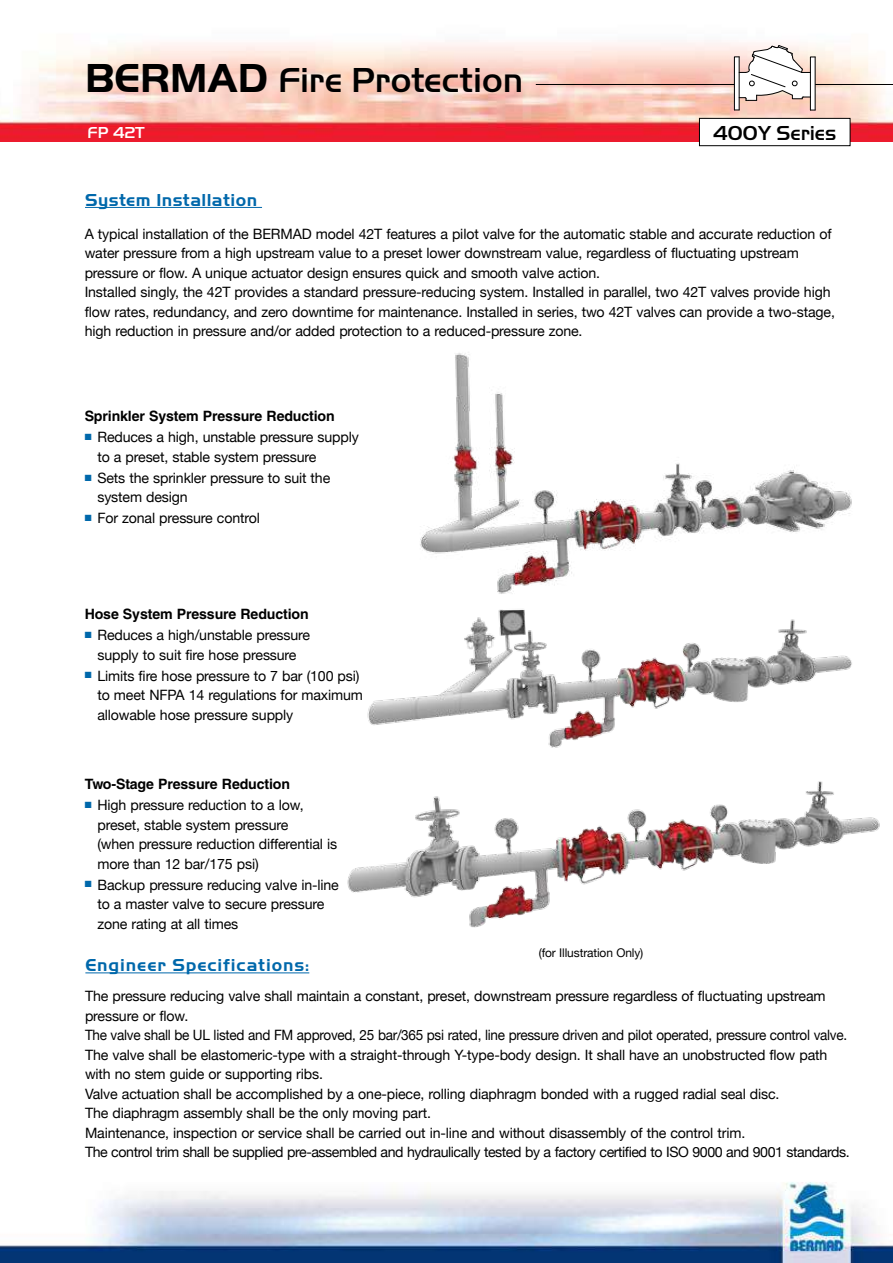
<style>
.page{position:relative;width:893px;height:1263px;background:#fff}
.page>*{position:absolute;margin:0;border:0;box-sizing:border-box;transform-origin:0 0}
.t1{font:500 36px "Handel Got D";color:#000}
.t2{font:500 21px "Handel Got D";color:#000}
.t3{font:700 18px "Handel Got D";letter-spacing:.05em;color:#0068ab}
.t4{font:700 18px "Handel Got D";letter-spacing:.025em;color:#0068ab}
.t5{font:500 16.5px "Handel Got D";color:#fff}
.t6{font:14.25px/19.5px "Helvetica Neue";letter-spacing:-.01em;color:#000}
.t7{font:700 14.25px "Helvetica";letter-spacing:-.01em;color:#000}
.t8{font:12px "Helvetica Neue";letter-spacing:-.01em;color:#000}
.s1{font-weight:700;font-size:42px}
</style>
<div class="page">
<img style="left:13px;top:42px;width:880px;height:100px">
<img style="left:0;top:110px;width:13px;height:32px">
<hr style="left:536px;top:84px;width:357px;height:1px;background:#000">
<img style="left:0;top:1182px;width:893px;height:81px">
<div style="left:699px;top:118px;width:151px;height:28px;background:#fff"></div>
<div style="left:699px;top:118px;width:151px;height:28px;border:1px solid #000"></div>
<svg style="left:734px;top:45px;width:82px;height:66px"></svg>
<img style="left:367px;top:609px;width:485px;height:139px">
<img style="left:420px;top:353px;width:432px;height:241px">
<img style="left:347px;top:781px;width:533px;height:147px">
<hr style="left:85px;top:207px;width:177px;height:1px;background:#0068ab">
<hr style="left:85px;top:972px;width:224px;height:1px;background:#0068ab">
<h1 class="t1" style="left:85px;top:60px;width:440px"><span class="s1">BERMAD</span> Fire Protection</h1>
<p class="t5" style="left:88px;top:123px;width:59px">FP 42T</p>
<h2 class="t2" style="left:713px;top:122px;width:125px">400Y Series</h2>
<p class="t4" style="left:85px;top:190px;width:174px">System Installation</p>
<p class="t6" style="left:85px;top:225px;width:752px">A typical installation of the BERMAD model 42T features a pilot valve for the automatic stable and accurate reduction of water pressure from a high upstream value to a preset lower downstream value, regardless of fluctuating upstream pressure or flow. A unique actuator design ensures quick and smooth valve action.<br>Installed singly, the 42T provides a standard pressure-reducing system. Installed in parallel, two 42T valves provide high flow rates, redundancy, and zero downtime for maintenance. Installed in series, two 42T valves can provide a two-stage, high reduction in pressure and/or added protection to a reduced-pressure zone.</p>
<p class="t7" style="left:85px;top:408px;width:252px">Sprinkler System Pressure Reduction</p>
<p class="t6" style="left:97px;top:428px;width:263px;text-indent:-13px"><sup>■</sup> Reduces a high, unstable pressure supply to a preset, stable system pressure</p>
<p class="t6" style="left:97px;top:469px;width:234px;text-indent:-13px"><sup>■</sup> Sets the sprinkler pressure to suit the system design</p>
<p class="t6" style="left:85px;top:509px;width:177px"><sup>■</sup> For zonal pressure control</p>
<p class="t7" style="left:85px;top:605px;width:226px">Hose System Pressure Reduction</p>
<p class="t6" style="left:85px;top:626px;width:227px;text-align:center"><sup>■</sup> Reduces a high/unstable pressure supply to suit fire hose pressure</p>
<p class="t6" style="left:97px;top:667px;width:267px;text-indent:-13px"><sup>■</sup> Limits fire hose pressure to 7 bar (100 psi) to meet NFPA 14 regulations for maximum allowable hose pressure supply</p>
<p class="t7" style="left:85px;top:775px;width:207px">Two-Stage Pressure Reduction</p>
<p class="t6" style="left:97px;top:796px;width:241px;text-indent:-13px"><sup>■</sup> High pressure reduction to a low, preset, stable system pressure<br>(when pressure reduction differential is more than 12 bar/175 psi)</p>
<p class="t6" style="left:97px;top:876px;width:243px;text-indent:-13px"><sup>■</sup> Backup pressure reducing valve in-line to a master valve to secure pressure zone rating at all times</p>
<p class="t8" style="left:539px;top:944px;width:106px">(for Illustration Only)</p>
<p class="t3" style="left:85px;top:955px;width:225px">Engineer Specifications:</p>
<p class="t6" style="left:85px;top:987px;width:766px">The pressure reducing valve shall maintain a constant, preset, downstream pressure regardless of fluctuating upstream pressure or flow.<br>The valve shall be UL listed and FM approved, 25 bar/365 psi rated, line pressure driven and pilot operated, pressure control valve.<br>The valve shall be elastomeric-type with a straight-through Y-type-body design. It shall have an unobstructed flow path with no stem guide or supporting ribs.<br>Valve actuation shall be accomplished by a one-piece, rolling diaphragm bonded with a rugged radial seal disc.<br>The diaphragm assembly shall be the only moving part.<br>Maintenance, inspection or service shall be carried out in-line and without disassembly of the control trim.<br>The control trim shall be supplied pre-assembled and hydraulically tested by a factory certified to ISO 9000 and 9001 standards.</p>
</div>
